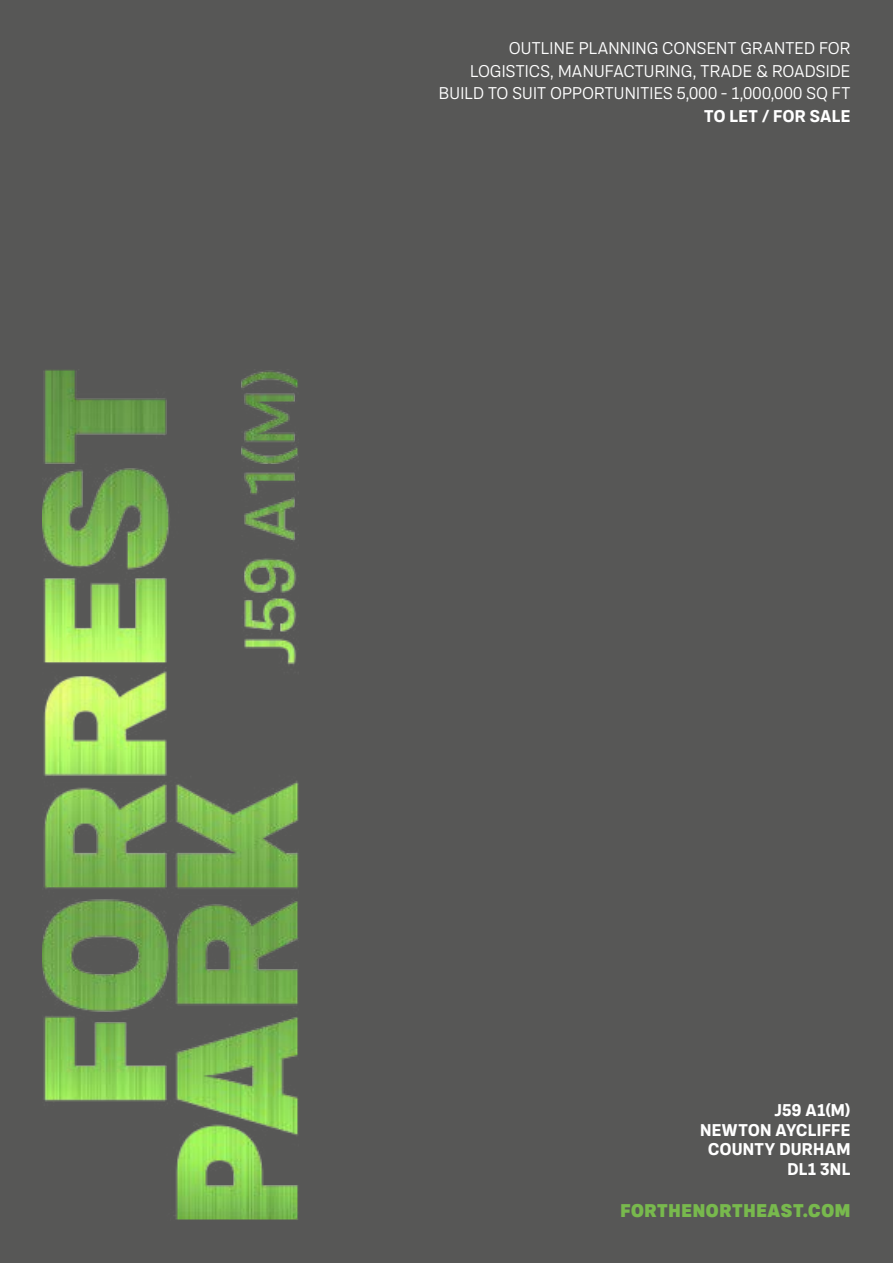
<style>
.page{position:relative;width:893px;height:1263px;background:#575756}
.page>*{position:absolute;margin:0;border:0;box-sizing:border-box;transform-origin:0 0}
.t1{font:800 19.5px "Konkret Grotesk Pro";letter-spacing:.035em;color:#78b94d}
.t2{font:18px/22.5px "Konkret Grotesk Pro";letter-spacing:.015em;color:#fff;text-align:right}
.t3{font:700 18px/19.5px "Konkret Grotesk Pro";letter-spacing:.02em;color:#fff;text-align:right}
</style>
<div class="page">
<img style="left:43px;top:370px;width:255px;height:850px">
<p class="t2" style="left:439px;top:36px;width:413px">OUTLINE PLANNING CONSENT GRANTED FOR<br>LOGISTICS, MANUFACTURING, TRADE &amp; ROADSIDE<br>BUILD TO SUIT OPPORTUNITIES 5,000 - 1,000,000 SQ FT</p>
<p class="t3" style="left:704px;top:105px;width:148px">TO LET / FOR SALE</p>
<p class="t3" style="left:700px;top:1099px;width:152px">J59 A1(M)<br>NEWTON AYCLIFFE<br>COUNTY DURHAM<br>DL1 3NL</p>
<p class="t1" style="left:620px;top:1195px;width:231px">FORTHENORTHEAST.COM</p>
</div>
